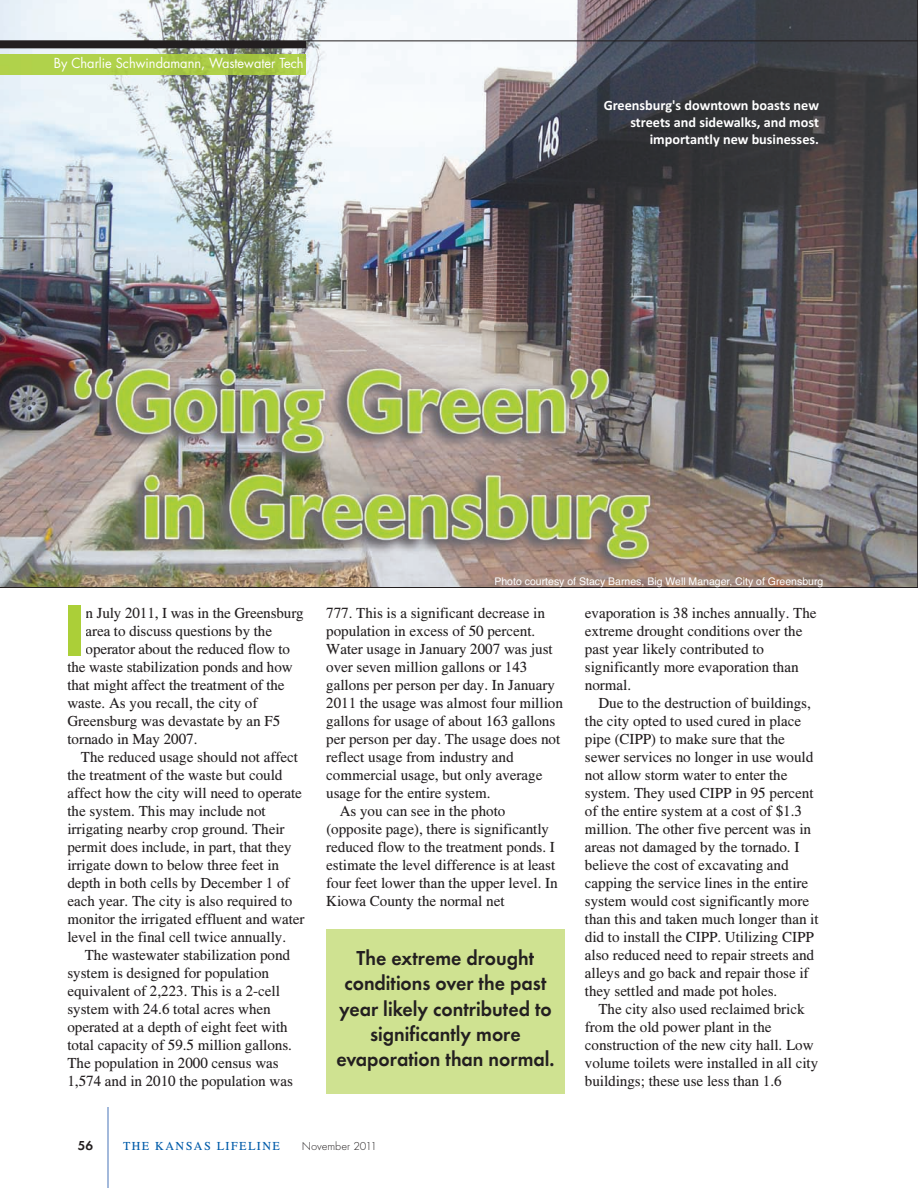
<style>
.page{position:relative;width:918px;height:1188px;background:#fff}
.page>*{position:absolute;margin:0;border:0;box-sizing:border-box;transform-origin:0 0}
.t1{font:700 73.5px "Humanist 521 BT";color:#abcf38}
.t2{font:600 21px/25.2px "Futura T";color:#231f20;text-align:center;scale:.95 1}
.t3{font:15px/18px "Times CSATT";color:#231f20}
.t4{font:700 14.25px/17.1px "Calibri";color:#fff;text-align:right}
.t5{font:13.5px "Futura";color:#fff;scale:.95 1}
.t6{font:600 13.5px "Futura T";color:#231f20}
.t7{font:12px "Times CSATT";letter-spacing:.125em;color:#015ba9}
.t8{font:300 12px "Futura T";color:#231f20}
.t9{font:10.5px "Helvetica";color:#fff}
</style>
<div class="page">
<img style="left:0;top:0;width:918px;height:588px">
<img style="left:0;top:54px;width:305px;height:20px">
<div style="left:326px;top:929px;width:239px;height:165px;background:#cfe291"></div>
<hr style="left:108px;top:1107px;width:1px;height:81px;background:#4975b9">
<hr style="left:0;top:40px;width:918px;height:1px;background:#231f20">
<div style="left:0;top:41px;width:306px;height:7px;background:#231f20"></div>
<p class="t5" style="left:54px;top:57px;width:264px">By Charlie Schwindamann, Wastewater Tech</p>
<p class="t4" style="left:604px;top:98px;width:217px">Greensburg's downtown boasts new streets and sidewalks, and most importantly new businesses.</p>
<h1 class="t1" style="left:63px;top:605px;width:25px">I</h1>
<p class="t3" style="left:86px;top:605px;width:220px">n July 2011, I was in the Greensburg</p>
<p class="t3" style="left:86px;top:623px;width:188px">area to discuss questions by the</p>
<p class="t3" style="left:86px;top:641px;width:206px">operator about the reduced flow to</p>
<p class="t3" style="left:67px;top:659px;width:227px">the waste stabilization ponds and how</p>
<p class="t3" style="left:67px;top:677px;width:219px">that might affect the treatment of the</p>
<p class="t3" style="left:67px;top:695px;width:191px">waste. As you recall, the city of</p>
<p class="t3" style="left:67px;top:713px;width:214px">Greensburg was devastate by an F5</p>
<p class="t3" style="left:67px;top:731px;width:131px">tornado in May 2007.</p>
<p class="t3" style="left:81px;top:749px;width:219px">The reduced usage should not affect</p>
<p class="t3" style="left:67px;top:767px;width:216px">the treatment of the waste but could</p>
<p class="t3" style="left:67px;top:785px;width:236px">affect how the city will need to operate</p>
<p class="t3" style="left:67px;top:803px;width:200px">the system. This may include not</p>
<p class="t3" style="left:67px;top:821px;width:219px">irrigating nearby crop ground. Their</p>
<p class="t3" style="left:67px;top:839px;width:226px">permit does include, in part, that they</p>
<p class="t3" style="left:67px;top:857px;width:213px">irrigate down to below three feet in</p>
<p class="t3" style="left:67px;top:875px;width:224px">depth in both cells by December 1 of</p>
<p class="t3" style="left:67px;top:893px;width:226px">each year. The city is also required to</p>
<p class="t3" style="left:67px;top:911px;width:239px">monitor the irrigated effluent and water</p>
<p class="t3" style="left:67px;top:929px;width:220px">level in the final cell twice annually.</p>
<p class="t3" style="left:85px;top:947px;width:207px">The wastewater stabilization pond</p>
<p class="t3" style="left:67px;top:965px;width:203px">system is designed for population</p>
<p class="t3" style="left:67px;top:983px;width:214px">equivalent of 2,223. This is a 2-cell</p>
<p class="t3" style="left:67px;top:1001px;width:205px">system with 24.6 total acres when</p>
<p class="t3" style="left:67px;top:1019px;width:222px">operated at a depth of eight feet with</p>
<p class="t3" style="left:67px;top:1037px;width:226px">total capacity of 59.5 million gallons.</p>
<p class="t3" style="left:67px;top:1055px;width:213px">The population in 2000 census was</p>
<p class="t3" style="left:67px;top:1073px;width:227px">1,574 and in 2010 the population was</p>
<p class="t9" style="left:494px;top:577px;width:330px">Photo courtesy of Stacy Barnes, Big Well Manager, City of Greensburg</p>
<p class="t3" style="left:326px;top:605px;width:220px">777. This is a significant decrease in</p>
<p class="t3" style="left:326px;top:623px;width:211px">population in excess of 50 percent.</p>
<p class="t3" style="left:326px;top:641px;width:228px">Water usage in January 2007 was just</p>
<p class="t3" style="left:326px;top:659px;width:203px">over seven million gallons or 143</p>
<p class="t3" style="left:326px;top:677px;width:230px">gallons per person per day. In January</p>
<p class="t3" style="left:326px;top:695px;width:238px">2011 the usage was almost four million</p>
<p class="t3" style="left:326px;top:713px;width:231px">gallons for usage of about 163 gallons</p>
<p class="t3" style="left:326px;top:731px;width:236px">per person per day. The usage does not</p>
<p class="t3" style="left:326px;top:749px;width:189px">reflect usage from industry and</p>
<p class="t3" style="left:326px;top:767px;width:218px">commercial usage, but only average</p>
<p class="t3" style="left:326px;top:785px;width:166px">usage for the entire system.</p>
<p class="t3" style="left:340px;top:803px;width:167px">As you can see in the photo</p>
<p class="t3" style="left:326px;top:821px;width:224px">(opposite page), there is significantly</p>
<p class="t3" style="left:326px;top:839px;width:230px">reduced flow to the treatment ponds. I</p>
<p class="t3" style="left:326px;top:857px;width:231px">estimate the level difference is at least</p>
<p class="t3" style="left:326px;top:875px;width:233px">four feet lower than the upper level. In</p>
<p class="t3" style="left:326px;top:893px;width:180px">Kiowa County the normal net</p>
<h2 class="t2" style="left:336px;top:947px;width:231px">The extreme drought conditions over the past year likely contributed to significantly more evaporation than normal.</h2>
<p class="t3" style="left:585px;top:605px;width:233px">evaporation is 38 inches annually. The extreme drought conditions over the past year likely contributed to significantly more evaporation than normal.</p>
<p class="t3" style="left:585px;top:695px;width:235px;text-indent:14px">Due to the destruction of buildings, the city opted to used cured in place pipe (CIPP) to make sure that the sewer services no longer in use would not allow storm water to enter the system. They used CIPP in 95 percent of the entire system at a cost of $1.3 million. The other five percent was in areas not damaged by the tornado. I believe the cost of excavating and capping the service lines in the entire system would cost significantly more than this and taken much longer than it did to install the CIPP. Utilizing CIPP also reduced need to repair streets and alleys and go back and repair those if they settled and made pot holes.</p>
<p class="t3" style="left:585px;top:1001px;width:235px;text-indent:14px">The city also used reclaimed brick from the old power plant in the construction of the new city hall. Low volume toilets were installed in all city buildings; these use less than 1.6</p>
<p class="t6" style="left:78px;top:1140px;width:17px">56</p>
<p class="t7" style="left:123px;top:1141px;width:158px">THE KANSAS LIFELINE</p>
<p class="t8" style="left:302px;top:1141px;width:77px">November 2011</p>
</div>
